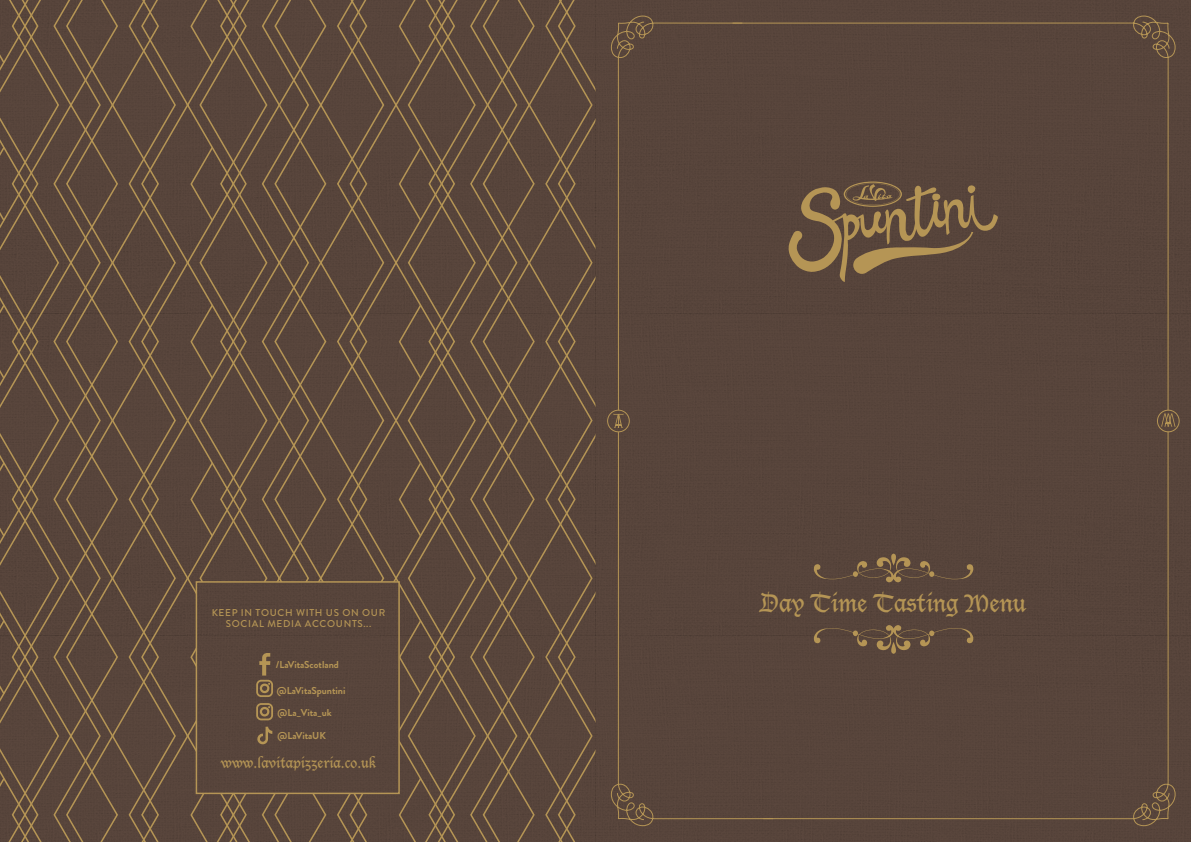
<style>
.page{position:relative;width:1191px;height:842px;background:#fff}
.page>*{position:absolute;margin:0;border:0;box-sizing:border-box;transform-origin:0 0}
.t1{font:24px "Lucida Blackletter";color:#b59555}
.t2{font:14px "Lucida Blackletter";color:#b59555}
.t3{font:700 10px "Brandon Grotesque";color:#b59555}
.t4{font:500 9.9px "Brandon Grotesque";letter-spacing:.07em;color:#b59555}
</style>
<div class="page">
<div style="left:595px;top:0;width:596px;height:842px;background:#57443b"></div>
<div style="left:762px;top:430px;width:414px;height:397px;background:#57443b"></div>
<div style="left:610px;top:431px;width:164px;height:396px;background:#57443b"></div>
<div style="left:610px;top:15px;width:121px;height:396px;background:#57443b"></div>
<div style="left:731px;top:15px;width:445px;height:396px;background:#57443b"></div>
<svg style="left:119px;top:0;width:21px;height:842px;background:#5c483c"></svg>
<div style="left:327px;top:0;width:21px;height:842px;background:#57443b"></div>
<svg style="left:348px;top:0;width:121px;height:842px;background:#5c493c"></svg>
<svg style="left:469px;top:0;width:13px;height:842px;background:#5f4b3d"></svg>
<svg style="left:482px;top:0;width:45px;height:842px;background:#604c3d"></svg>
<svg style="left:527px;top:0;width:30px;height:842px;background:#5c493c"></svg>
<svg style="left:557px;top:0;width:38px;height:842px;background:#5f4b3d"></svg>
<svg style="left:406px;top:0;width:50px;height:842px;background:#604c3d"></svg>
<svg style="left:0;top:0;width:119px;height:842px;background:#5f4b3d"></svg>
<div style="left:196px;top:581px;width:204px;height:213px;border:2px solid #b59555"></div>
<svg style="left:1160px;top:413px;width:15px;height:13px"></svg>
<div style="left:1157px;top:410px;width:22px;height:22px;border:1px solid #b59555;border-radius:50%"></div>
<svg style="left:613px;top:413px;width:10px;height:15px"></svg>
<div style="left:607px;top:410px;width:23px;height:22px;border:1px solid #b59555;border-radius:50%"></div>
<svg style="left:140px;top:0;width:187px;height:842px;background:#5e4a3c"></svg>
<p class="t4" style="left:212px;top:605px;width:175px">KEEP IN TOUCH WITH US ON OUR</p>
<p class="t4" style="left:226px;top:617px;width:147px">SOCIAL MEDIA ACCOUNTS...</p>
<p class="t3" style="left:276px;top:658px;width:65px">/LaVitaScotland</p>
<p class="t3" style="left:277px;top:683px;width:70px">@LaVitaSpuntini</p>
<p class="t3" style="left:277px;top:705px;width:56px">@La_Vita_uk</p>
<p class="t3" style="left:277px;top:728px;width:50px">@LaVitaUK</p>
<h2 class="t2" style="left:221px;top:755px;width:157px">www.lavitapizzeria.co.uk</h2>
<h1 class="t1" style="left:760px;top:589px;width:267px">Day Time Tasting Menu</h1>
</div>
